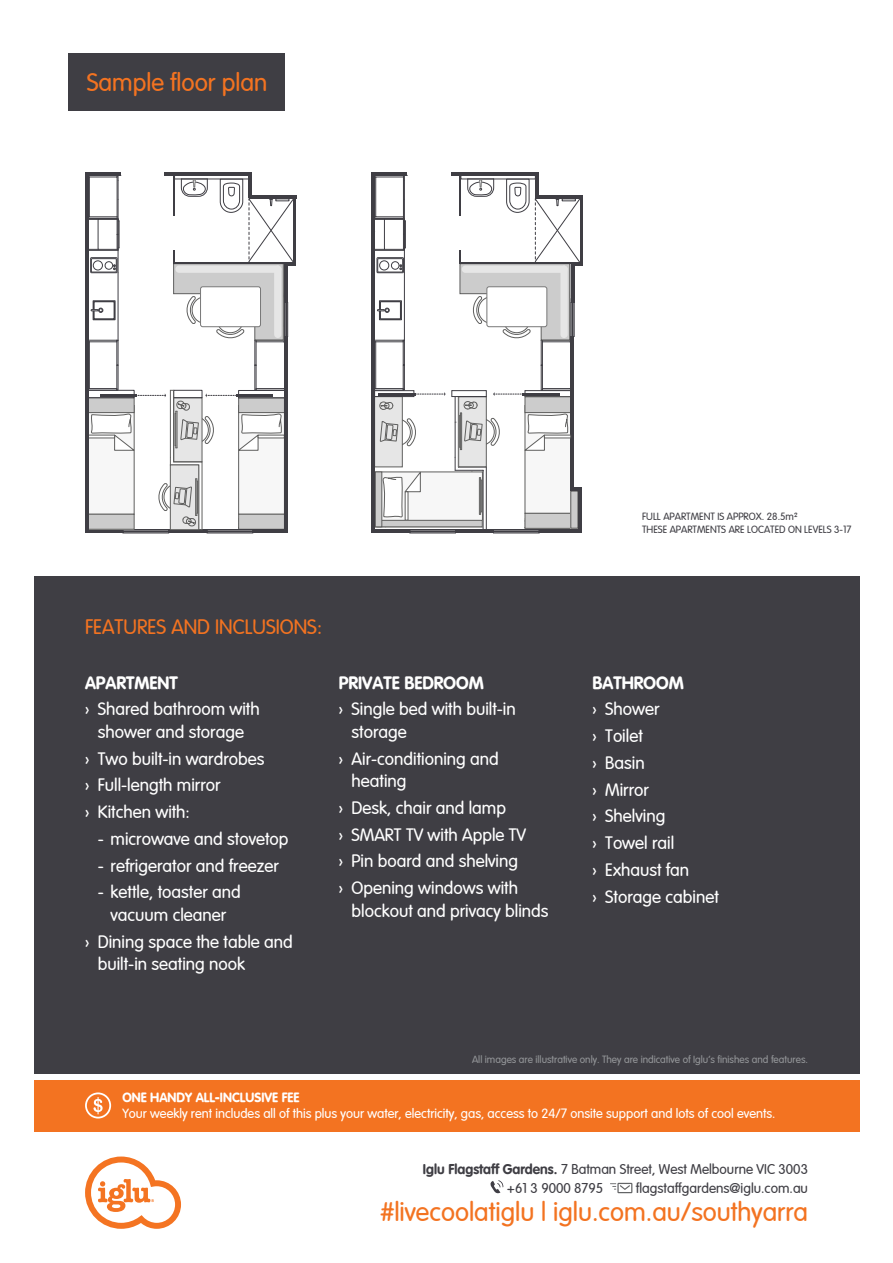
<style>
.page{position:relative;width:893px;height:1263px;background:#fff}
.page>*{position:absolute;margin:0;border:0;box-sizing:border-box;transform-origin:0 0}
.t1{font:300 27px "Vag";color:#f37321}
.t2{font:300 25.5px "Vag";color:#f37321}
.t3{font:300 21px "Vag";color:#f37321}
.t4{font:300 18px/26.7px "Vag";color:#fff}
.t5{font:700 18px "Vag";color:#fff}
.t6{font:300 14.25px/19.2px "Vag";color:#3f3e44}
.t7{font:300 13.5px "Vag";color:#fff}
.t8{font:700 13.5px "Vag";color:#fff}
.t9{font:300 10.5px "Vag";color:#939598}
.t10{font:300 10.5px/12.6px "Vag";color:#3f3e44}
.s1{font-weight:700}
</style>
<div class="page">
<div style="left:34px;top:576px;width:825px;height:498px;background:#3f3e44"></div>
<svg style="left:85px;top:1157px;width:96px;height:72px"></svg>
<svg style="left:490px;top:1180px;width:13px;height:13px"></svg>
<svg style="left:610px;top:1183px;width:22px;height:10px"></svg>
<div style="left:34px;top:1080px;width:825px;height:51px;background:#f37321"></div>
<svg style="left:85px;top:1092px;width:26px;height:27px"></svg>
<div style="left:68px;top:53px;width:217px;height:57px;background:#3f3e44"></div>
<hr style="left:88px;top:172px;width:33px;height:3px;background:#3f3e44">
<hr style="left:165px;top:172px;width:84px;height:3px;background:#3f3e44">
<hr style="left:249px;top:172px;width:3px;height:25px;background:#3f3e44">
<hr style="left:85px;top:530px;width:203px;height:3px;background:#3f3e44">
<div style="left:207px;top:530px;width:46px;height:3px;border:1px solid #3f3e44"></div>
<div style="left:123px;top:530px;width:46px;height:3px;border:1px solid #3f3e44"></div>
<hr style="left:85px;top:172px;width:3px;height:361px;background:#3f3e44">
<svg style="left:88px;top:175px;width:208px;height:356px"></svg>
<hr style="left:100px;top:394px;width:36px;height:3px;background:#3f3e44">
<div style="left:175px;top:266px;width:106px;height:7px;background:#e6e6e6;border-radius:4px"></div>
<div style="left:274px;top:266px;width:7px;height:72px;background:#e6e6e6;border-radius:4px"></div>
<hr style="left:486px;top:467px;width:1px;height:63px;background:#3f3e44">
<hr style="left:483px;top:471px;width:1px;height:59px;background:#3f3e44">
<hr style="left:455px;top:397px;width:1px;height:73px;background:#3f3e44">
<div style="left:375px;top:397px;width:27px;height:70px;background:#e6e6e6"></div>
<div style="left:374px;top:396px;width:28px;height:71px;border:1px solid #5f5f5e"></div>
<div style="left:375px;top:472px;width:107px;height:55px;background:#f7f7f7"></div>
<div style="left:377px;top:520px;width:105px;height:7px;background:#ccc"></div>
<div style="left:377px;top:520px;width:105px;height:7px;border:1px solid #5f5f5e"></div>
<div style="left:459px;top:397px;width:27px;height:70px;background:#e6e6e6"></div>
<div style="left:458px;top:397px;width:28px;height:70px;border:1px solid #5f5f5e"></div>
<div style="left:525px;top:406px;width:46px;height:107px;background:#f7f7f7"></div>
<div style="left:525px;top:405px;width:46px;height:109px;border:1px solid #5f5f5e"></div>
<hr style="left:374px;top:172px;width:33px;height:3px;background:#3f3e44">
<hr style="left:451px;top:172px;width:84px;height:3px;background:#3f3e44">
<hr style="left:535px;top:172px;width:3px;height:25px;background:#3f3e44">
<hr style="left:571px;top:337px;width:3px;height:154px;background:#3f3e44">
<hr style="left:372px;top:530px;width:210px;height:3px;background:#3f3e44">
<div style="left:493px;top:530px;width:46px;height:3px;border:1px solid #3f3e44"></div>
<div style="left:410px;top:530px;width:46px;height:3px;border:1px solid #3f3e44"></div>
<hr style="left:479px;top:478px;width:1px;height:36px;background:#5f5f5e">
<hr style="left:481px;top:480px;width:1px;height:32px;background:#5f5f5e">
<hr style="left:480px;top:478px;width:1px;height:36px;background:#5f5f5e">
<svg style="left:455px;top:467px;width:31px;height:14px"></svg>
<hr style="left:371px;top:172px;width:3px;height:361px;background:#3f3e44">
<hr style="left:579px;top:489px;width:3px;height:44px;background:#3f3e44">
<svg style="left:525px;top:484px;width:57px;height:45px"></svg>
<svg style="left:374px;top:472px;width:47px;height:56px"></svg>
<svg style="left:374px;top:175px;width:209px;height:276px"></svg>
<hr style="left:522px;top:393px;width:38px;height:2px;background:#3f3e44">
<div style="left:462px;top:266px;width:106px;height:7px;background:#e6e6e6;border-radius:4px"></div>
<div style="left:560px;top:266px;width:8px;height:72px;background:#e6e6e6;border-radius:4px"></div>
<h2 class="t2" style="left:87px;top:68px;width:182px">Sample floor plan</h2>
<p class="t10" style="left:642px;top:511px;width:211px">FULL APARTMENT IS APPROX. 28.5m²<br>THESE APARTMENTS ARE LOCATED ON LEVELS 3-17</p>
<p class="t3" style="left:85px;top:616px;width:238px">FEATURES AND INCLUSIONS:</p>
<p class="t5" style="left:85px;top:672px;width:94px">APARTMENT</p>
<p class="t4" style="left:85px;top:699px;width:176px;line-height:22.5px;text-align:center">› Shared bathroom with shower and storage</p>
<p class="t4" style="left:85px;top:746px;width:181px">› Two built-in wardrobes › Full-length mirror<br>› Kitchen with:</p>
<p class="t4" style="left:98px;top:826px;width:192px">- microwave and stovetop</p>
<p class="t4" style="left:98px;top:853px;width:183px">- refrigerator and freezer</p>
<p class="t4" style="left:98px;top:882px;width:144px;line-height:22.5px;text-align:center">- kettle, toaster and vacuum cleaner</p>
<p class="t4" style="left:98px;top:931px;width:196px;line-height:22.5px;text-indent:-13px">› Dining space the table and built-in seating nook</p>
<p class="t5" style="left:339px;top:672px;width:146px">PRIVATE BEDROOM</p>
<p class="t4" style="left:351px;top:699px;width:166px;line-height:22.5px;text-indent:-13px">› Single bed with built-in storage</p>
<p class="t4" style="left:351px;top:748px;width:149px;line-height:22.5px;text-indent:-13px">› Air-conditioning and heating</p>
<p class="t4" style="left:339px;top:795px;width:189px">› Desk, chair and lamp<br>› SMART TV with Apple TV › Pin board and shelving › Opening windows with</p>
<p class="t4" style="left:351px;top:898px;width:198px">blockout and privacy blinds</p>
<p class="t5" style="left:592px;top:672px;width:93px">BATHROOM</p>
<p class="t4" style="left:592px;top:697px;width:128px">› Shower<br>› Toilet<br>› Basin<br>› Mirror<br>› Shelving<br>› Towel rail<br>› Exhaust fan<br>› Storage cabinet</p>
<p class="t9" style="left:472px;top:1054px;width:337px">All images are illustrative only. They are indicative of Iglu’s finishes and features.</p>
<p class="t8" style="left:122px;top:1090px;width:178px">ONE HANDY ALL-INCLUSIVE FEE</p>
<p class="t7" style="left:122px;top:1106px;width:654px">Your weekly rent includes all of this plus your water, electricity, gas, access to 24/7 onsite support and lots of cool events.</p>
<p class="t6" style="left:507px;top:1160px;width:303px;text-indent:-84px"><span class="s1">Iglu Flagstaff Gardens.</span> 7 Batman Street, West Melbourne VIC 3003 +61 3 9000 8795</p>
<p class="t6" style="left:636px;top:1179px;width:174px">flagstaffgardens@iglu.com.au</p>
<h1 class="t1" style="left:380px;top:1197px;width:429px">#livecoolatiglu | iglu.com.au/southyarra</h1>
</div>
